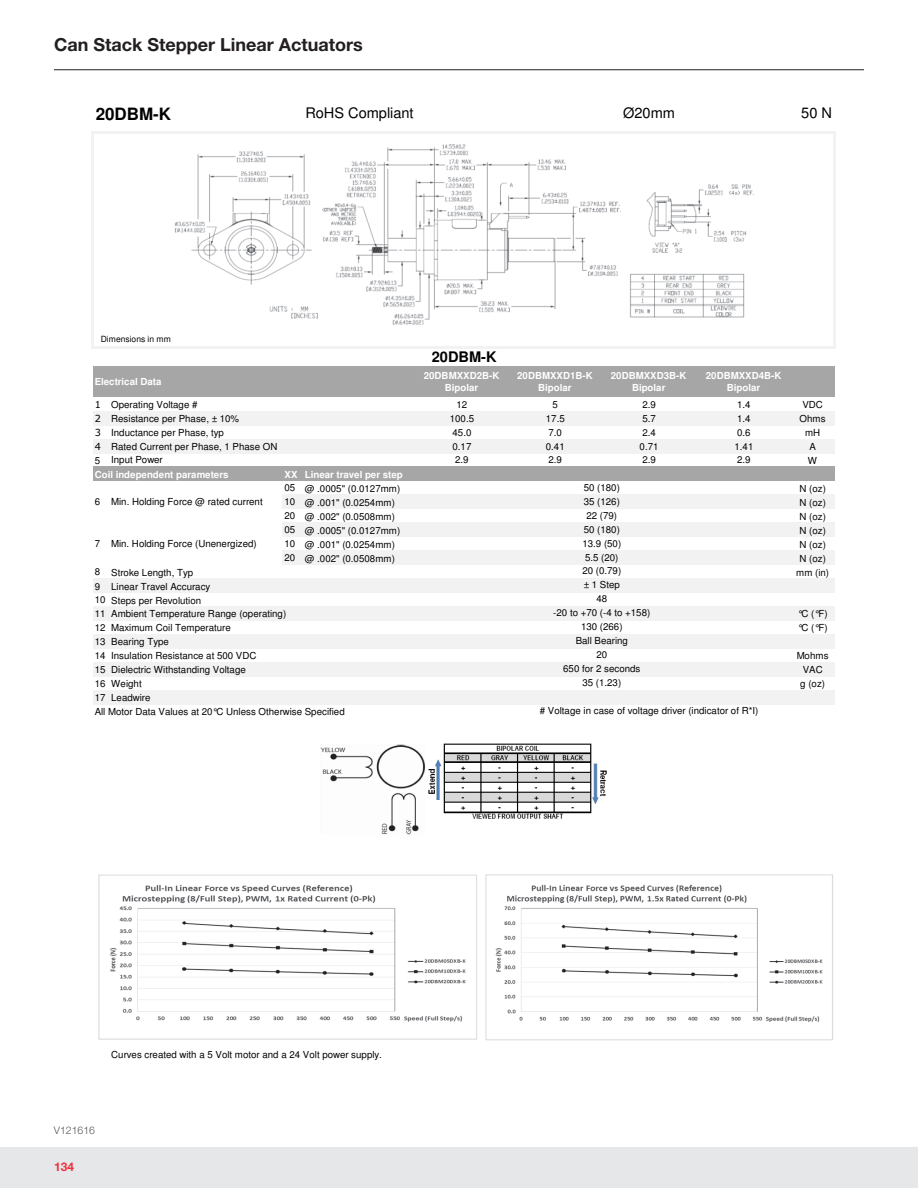
<style>
.page{position:relative;width:918px;height:1188px;background:#fff}
.page>*{position:absolute;margin:0;border:0;box-sizing:border-box;transform-origin:0 0}
.t1{font:700 18px "Helvetica Neue LT Std";color:#231f20}
.t2{font:700 16.95px "Helvetica";color:#000}
.t3{font:14.55px "Helvetica";color:#000}
.t4{font:700 14.55px "Helvetica";letter-spacing:-.005em;color:#000}
.t5{font:700 12px "Helvetica Neue LT Std";color:#ee3340}
.t6{font:300 10.5px "Helvetica Neue LT Std";color:#231f20}
.t7{font:9.75px/14px "Helvetica";letter-spacing:.005em;color:#000}
.t8{font:700 9.75px/12.6px "Helvetica";color:#fff;text-align:center}
.t9{font:8.55px "Helvetica";letter-spacing:-.005em;color:#000}
.s1{font-weight:400;color:#000}
</style>
<div class="page">
<hr style="left:54px;top:69px;width:810px;height:1px;background:#231f20">
<div style="left:0;top:1148px;width:918px;height:40px;background:#e6e7e9"></div>
<div style="left:93px;top:367px;width:742px;height:30px;background:#a6a6a6"></div>
<div style="left:93px;top:411px;width:742px;height:14px;background:#f2f2f2"></div>
<div style="left:93px;top:439px;width:742px;height:14px;background:#f2f2f2"></div>
<div style="left:93px;top:467px;width:742px;height:14px;background:#a6a6a6"></div>
<div style="left:282px;top:495px;width:553px;height:14px;background:#f2f2f2"></div>
<div style="left:282px;top:523px;width:553px;height:14px;background:#f2f2f2"></div>
<div style="left:282px;top:551px;width:553px;height:14px;background:#f2f2f2"></div>
<div style="left:93px;top:579px;width:742px;height:14px;background:#f2f2f2"></div>
<div style="left:93px;top:606px;width:742px;height:14px;background:#f2f2f2"></div>
<div style="left:93px;top:634px;width:742px;height:14px;background:#f2f2f2"></div>
<div style="left:93px;top:662px;width:742px;height:14px;background:#f2f2f2"></div>
<div style="left:93px;top:690px;width:742px;height:14px;background:#f2f2f2"></div>
<hr style="left:91px;top:131px;width:3px;height:218px;background:#f2f2f2">
<hr style="left:833px;top:134px;width:3px;height:215px;background:#f2f2f2">
<hr style="left:94px;top:131px;width:742px;height:3px;background:#f2f2f2">
<hr style="left:94px;top:347px;width:742px;height:2px;background:#f2f2f2">
<svg style="left:98px;top:875px;width:379px;height:165px"></svg>
<svg style="left:486px;top:874px;width:347px;height:166px"></svg>
<img style="left:174px;top:144px;width:580px;height:181px">
<img style="left:320px;top:743px;width:287px;height:92px">
<p class="t1" style="left:54px;top:33px;width:310px">Can Stack Stepper Linear Actuators</p>
<p class="t2" style="left:96px;top:107px;width:77px">20DBM-K</p>
<p class="t3" style="left:305px;top:107px;width:110px">RoHS Compliant</p>
<p class="t3" style="left:623px;top:107px;width:53px">Ø20mm</p>
<p class="t3" style="left:801px;top:107px;width:32px">50 N</p>
<p class="t9" style="left:101px;top:335px;width:72px">Dimensions in mm</p>
<p class="t4" style="left:432px;top:351px;width:66px">20DBM-K</p>
<p class="t8" style="left:95px;top:376px;width:68px">Electrical Data</p>
<p class="t8" style="left:424px;top:370px;width:77px">20DBMXXD2B-K<br>Bipolar</p>
<p class="t8" style="left:517px;top:370px;width:77px">20DBMXXD1B-K<br>Bipolar</p>
<p class="t8" style="left:611px;top:370px;width:77px">20DBMXXD3B-K<br>Bipolar</p>
<p class="t8" style="left:706px;top:370px;width:77px">20DBMXXD4B-K<br>Bipolar</p>
<p class="t7" style="left:111px;top:399px;width:88px">Operating Voltage #</p>
<p class="t7" style="left:457px;top:398px;width:12px">12</p>
<p class="t7" style="left:553px;top:398px;width:7px">5</p>
<p class="t7" style="left:642px;top:398px;width:15px">2.9</p>
<p class="t7" style="left:737px;top:398px;width:15px">1.4</p>
<p class="t7" style="left:802px;top:399px;width:22px">VDC</p>
<p class="t7" style="left:111px;top:413px;width:129px">Resistance per Phase, ± 10%</p>
<p class="t7" style="left:450px;top:412px;width:26px">100.5</p>
<p class="t7" style="left:546px;top:412px;width:20px">17.5</p>
<p class="t7" style="left:642px;top:412px;width:15px">5.7</p>
<p class="t7" style="left:737px;top:412px;width:15px">1.4</p>
<p class="t7" style="left:800px;top:413px;width:27px">Ohms</p>
<p class="t7" style="left:111px;top:427px;width:114px">Inductance per Phase, typ</p>
<p class="t7" style="left:453px;top:426px;width:20px">45.0</p>
<p class="t7" style="left:549px;top:426px;width:15px">7.0</p>
<p class="t7" style="left:642px;top:426px;width:15px">2.4</p>
<p class="t7" style="left:737px;top:426px;width:15px">0.6</p>
<p class="t7" style="left:805px;top:427px;width:17px">mH</p>
<p class="t7" style="left:111px;top:440px;width:168px">Rated Current per Phase, 1 Phase ON</p>
<p class="t7" style="left:453px;top:440px;width:20px">0.17</p>
<p class="t7" style="left:546px;top:440px;width:20px">0.41</p>
<p class="t7" style="left:640px;top:440px;width:20px">0.71</p>
<p class="t7" style="left:735px;top:440px;width:20px">1.41</p>
<p class="t7" style="left:809px;top:441px;width:8px">A</p>
<p class="t7" style="left:95px;top:454px;width:70px">5 Input Power</p>
<p class="t7" style="left:455px;top:454px;width:15px">2.9</p>
<p class="t7" style="left:549px;top:454px;width:15px">2.9</p>
<p class="t7" style="left:642px;top:454px;width:15px">2.9</p>
<p class="t7" style="left:737px;top:454px;width:15px">2.9</p>
<p class="t7" style="left:808px;top:455px;width:11px">W</p>
<p class="t8" style="left:95px;top:469px;width:135px">Coil independent parameters</p>
<p class="t8" style="left:285px;top:468px;width:120px;line-height:14.5px;text-align:left">XX Linear travel per step<br><span class="s1">05 @ .0005" (0.0127mm)</span></p>
<p class="t7" style="left:584px;top:481px;width:38px;text-align:justify">50 (180)<br>35 (126)<br>22 (79)</p>
<p class="t7" style="left:800px;top:482px;width:28px">N (oz)</p>
<p class="t7" style="left:95px;top:495px;width:170px">6 Min. Holding Force @ rated current</p>
<p class="t7" style="left:285px;top:496px;width:112px">10 @ .001" (0.0254mm)</p>
<p class="t7" style="left:800px;top:496px;width:28px">N (oz)</p>
<p class="t7" style="left:285px;top:510px;width:112px">20 @ .002" (0.0508mm)</p>
<p class="t7" style="left:800px;top:510px;width:28px">N (oz)</p>
<p class="t7" style="left:285px;top:524px;width:117px">05 @ .0005" (0.0127mm)</p>
<p class="t7" style="left:800px;top:524px;width:28px">N (oz)</p>
<p class="t7" style="left:285px;top:538px;width:112px">10 @ .001" (0.0254mm)</p>
<p class="t7" style="left:800px;top:538px;width:28px">N (oz)</p>
<p class="t7" style="left:285px;top:552px;width:112px">20 @ .002" (0.0508mm)</p>
<p class="t7" style="left:800px;top:552px;width:28px">N (oz)</p>
<p class="t7" style="left:582px;top:523px;width:40px">50 (180)<br>13.9 (50)<br>5.5 (20)</p>
<p class="t7" style="left:95px;top:537px;width:164px">7 Min. Holding Force (Unenergized)</p>
<p class="t7" style="left:582px;top:565px;width:40px">20 (0.79)</p>
<p class="t7" style="left:95px;top:566px;width:100px">8 Stroke Length, Typ</p>
<p class="t7" style="left:796px;top:566px;width:34px">mm (in)</p>
<p class="t7" style="left:95px;top:580px;width:193px">9 Linear Travel Accuracy<br>10 Steps per Revolution<br>11 Ambient Temperature Range (operating)</p>
<p class="t7" style="left:553px;top:579px;width:99px;text-align:center">± 1 Step<br>48<br>-20 to +70 (-4 to +158)<br>130 (266)<br>Ball Bearing<br>20</p>
<p class="t7" style="left:798px;top:608px;width:31px">°C (°F)</p>
<p class="t7" style="left:95px;top:622px;width:138px">12 Maximum Coil Temperature</p>
<p class="t7" style="left:798px;top:622px;width:31px">°C (°F)</p>
<p class="t7" style="left:95px;top:636px;width:163px">13 Bearing Type<br>14 Insulation Resistance at 500 VDC</p>
<p class="t7" style="left:797px;top:650px;width:33px">Mohms</p>
<p class="t7" style="left:563px;top:663px;width:79px;text-align:center">650 for 2 seconds<br>35 (1.23)</p>
<p class="t7" style="left:95px;top:664px;width:153px">15 Dielectric Withstanding Voltage</p>
<p class="t7" style="left:803px;top:664px;width:21px">VAC</p>
<p class="t7" style="left:95px;top:678px;width:49px">16 Weight</p>
<p class="t7" style="left:800px;top:678px;width:26px">g (oz)</p>
<p class="t7" style="left:95px;top:692px;width:252px">17 Leadwire<br>All Motor Data Values at 20°C Unless Otherwise Specified</p>
<p class="t7" style="left:540px;top:705px;width:220px"># Voltage in case of voltage driver (indicator of R*I)</p>
<p class="t7" style="left:111px;top:1048px;width:272px">Curves created with a 5 Volt motor and a 24 Volt power supply.</p>
<p class="t6" style="left:54px;top:1124px;width:43px">V121616</p>
<p class="t5" style="left:54px;top:1159px;width:22px">134</p>
</div>
